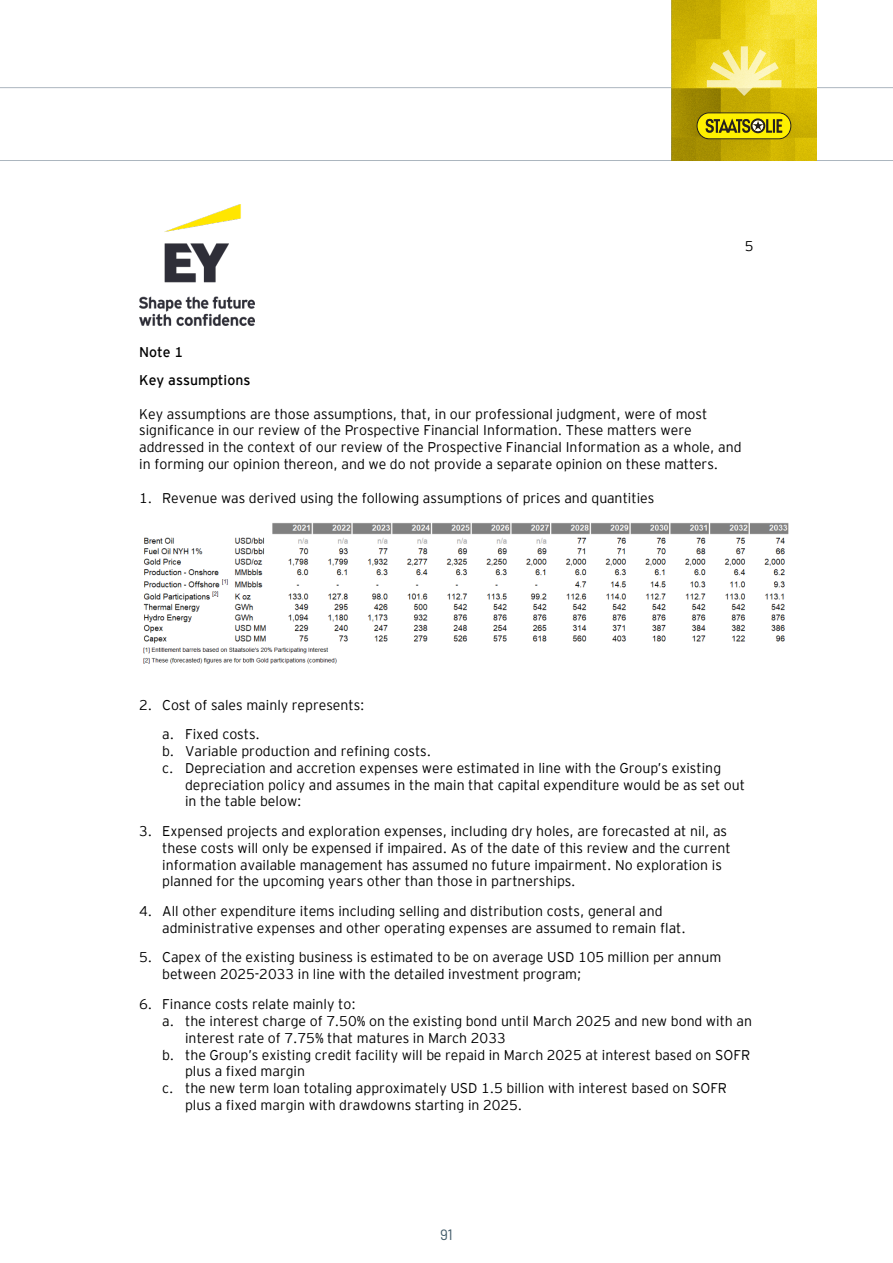
<style>
.page{position:relative;width:893px;height:1263px;background:#fff}
.page>*{position:absolute;margin:0;border:0;box-sizing:border-box;transform-origin:0 0}
.t1{font:15px "Barlow";color:#405a69}
.t2{font:300 14.1px/16.8px "EY Interstate";color:#000}
.t3{font:300 14.1px/28.3px "EY Interstate";color:#000}
</style>
<div class="page">
<hr style="left:0;top:160px;width:893px;height:1px;background:#acb6bf">
<hr style="left:0;top:87px;width:893px;height:1px;background:#acb6bf">
<img style="left:672px;top:0;width:144px;height:161px">
<svg style="left:707px;top:46px;width:74px;height:50px;background:#eddc60"></svg>
<svg style="left:696px;top:112px;width:95px;height:27px;background:#baad0e"></svg>
<img style="left:139px;top:205px;width:115px;height:121px">
<img style="left:143px;top:523px;width:646px;height:141px">
<p class="t2" style="left:745px;top:237px;width:10px">5</p>
<p class="t3" style="left:139px;top:337px;width:113px">Note 1<br>Key assumptions</p>
<p class="t2" style="left:139px;top:404px;width:604px">Key assumptions are those assumptions, that, in our professional judgment, were of most significance in our review of the Prospective Financial Information. These matters were addressed in the context of our review of the Prospective Financial Information as a whole, and in forming our opinion thereon, and we do not provide a separate opinion on these matters.</p>
<p class="t2" style="left:139px;top:489px;width:517px">1. Revenue was derived using the following assumptions of prices and quantities</p>
<p class="t2" style="left:162px;top:689px;width:204px;line-height:29.5px;text-indent:-23px">2. Cost of sales mainly represents: a. Fixed costs.</p>
<p class="t2" style="left:162px;top:742px;width:270px">b. Variable production and refining costs.</p>
<p class="t2" style="left:162px;top:758px;width:560px">c. Depreciation and accretion expenses were estimated in line with the Group’s existing</p>
<p class="t2" style="left:185px;top:775px;width:561px">depreciation policy and assumes in the main that capital expenditure would be as set out</p>
<p class="t2" style="left:185px;top:792px;width:118px">in the table below:</p>
<p class="t2" style="left:162px;top:822px;width:570px;text-indent:-23px">3. Expensed projects and exploration expenses, including dry holes, are forecasted at nil, as these costs will only be expensed if impaired. As of the date of this review and the current information available management has assumed no future impairment. No exploration is planned for the upcoming years other than those in partnerships.</p>
<p class="t2" style="left:162px;top:902px;width:525px;text-indent:-23px">4. All other expenditure items including selling and distribution costs, general and administrative expenses and other operating expenses are assumed to remain flat.</p>
<p class="t2" style="left:162px;top:948px;width:561px;text-indent:-23px">5. Capex of the existing business is estimated to be on average USD 105 million per annum between 2025-2033 in line with the detailed investment program;</p>
<p class="t2" style="left:139px;top:995px;width:218px">6. Finance costs relate mainly to:</p>
<p class="t2" style="left:162px;top:1012px;width:591px">a. the interest charge of 7.50% on the existing bond until March 2025 and new bond with an</p>
<p class="t2" style="left:185px;top:1028px;width:322px">interest rate of 7.75% that matures in March 2033</p>
<p class="t2" style="left:162px;top:1045px;width:589px">b. the Group’s existing credit facility will be repaid in March 2025 at interest based on SOFR</p>
<p class="t2" style="left:185px;top:1062px;width:122px">plus a fixed margin</p>
<p class="t2" style="left:162px;top:1079px;width:566px">c. the new term loan totaling approximately USD 1.5 billion with interest based on SOFR</p>
<p class="t2" style="left:185px;top:1096px;width:339px">plus a fixed margin with drawdowns starting in 2025.</p>
<p class="t1" style="left:440px;top:1223px;width:14px">91</p>
</div>
